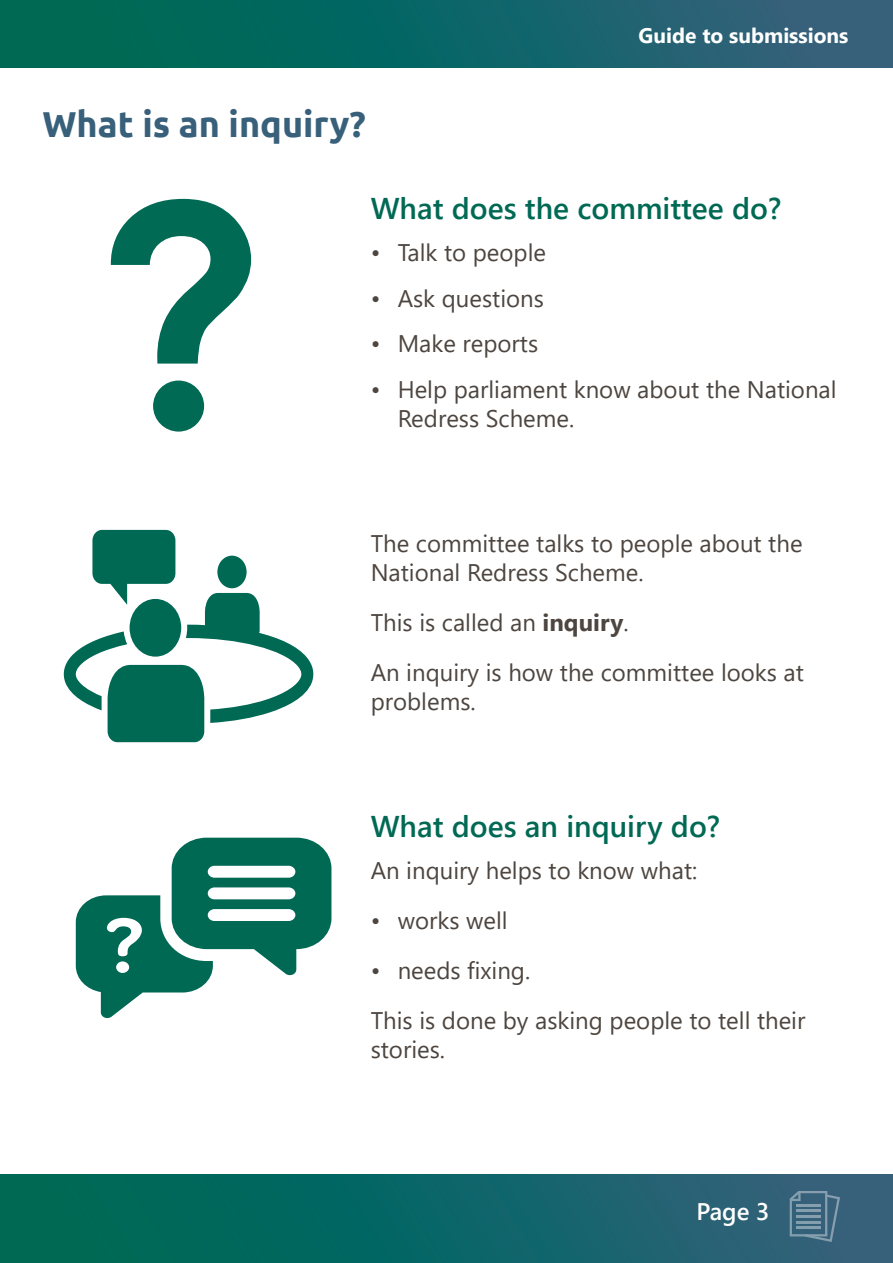
<style>
.page{position:relative;width:893px;height:1263px;background:#fff}
.page>*{position:absolute;margin:0;border:0;box-sizing:border-box;transform-origin:0 0}
.Heading_2{font:700 36px "Ubuntu";color:#38607a}
.Heading_3{font:600 30px "Segoe UI";color:#006954}
.t1{font:24px/28.8px "Segoe UI";color:#4d453f}
.t2{font:600 24px "Segoe UI";color:#fff}
.t3{font:700 21px "Segoe UI";color:#fff}
.s1{font-weight:700}
</style>
<div class="page">
<div style="left:0;top:0;width:893px;height:67px;background:linear-gradient(to right,#006a50,#34607e)"></div>
<div style="left:0;top:1174px;width:893px;height:89px;background:linear-gradient(to right,#006a52,#33607d)"></div>
<svg style="left:790px;top:1191px;width:50px;height:51px;background:#4c7288"></svg>
<hr style="left:796px;top:1204px;width:24px;height:2px;background:#fff">
<hr style="left:796px;top:1210px;width:24px;height:2px;background:#fff">
<hr style="left:796px;top:1215px;width:24px;height:2px;background:#fff">
<hr style="left:796px;top:1221px;width:24px;height:2px;background:#fff">
<hr style="left:796px;top:1227px;width:24px;height:2px;background:#fff">
<svg style="left:111px;top:199px;width:140px;height:233px"></svg>
<svg style="left:64px;top:530px;width:249px;height:212px"></svg>
<svg style="left:76px;top:838px;width:255px;height:181px"></svg>
<p class="Heading_2" style="left:43px;top:102px;width:325px">What is an inquiry?</p>
<p class="t3" style="left:639px;top:16px;width:211px">Guide to submissions</p>
<p class="Heading_3" style="left:371px;top:180px;width:412px">What does the committee do?</p>
<p class="t1" style="left:371px;top:236px;width:177px">• Talk to people</p>
<p class="t1" style="left:371px;top:282px;width:175px">• Ask questions</p>
<p class="t1" style="left:371px;top:327px;width:169px">• Make reports</p>
<p class="t1" style="left:398px;top:373px;width:440px;text-indent:-27px">• Help parliament know about the National<br>Redress Scheme.</p>
<p class="t1" style="left:371px;top:527px;width:433px">The committee talks to people about the<br>National Redress Scheme.</p>
<p class="t1" style="left:371px;top:606px;width:260px">This is called an <span class="s1">inquiry</span>.</p>
<p class="t1" style="left:371px;top:656px;width:435px">An inquiry is how the committee looks at problems.</p>
<p class="Heading_3" style="left:371px;top:798px;width:351px">What does an inquiry do?</p>
<p class="t1" style="left:371px;top:854px;width:328px">An inquiry helps to know what:</p>
<p class="t1" style="left:371px;top:904px;width:138px">• works well</p>
<p class="t1" style="left:371px;top:954px;width:161px">• needs fixing.</p>
<p class="t1" style="left:371px;top:1004px;width:436px">This is done by asking people to tell their stories.</p>
<p class="t2" style="left:696px;top:1189px;width:75px">Page 3</p>
</div>
